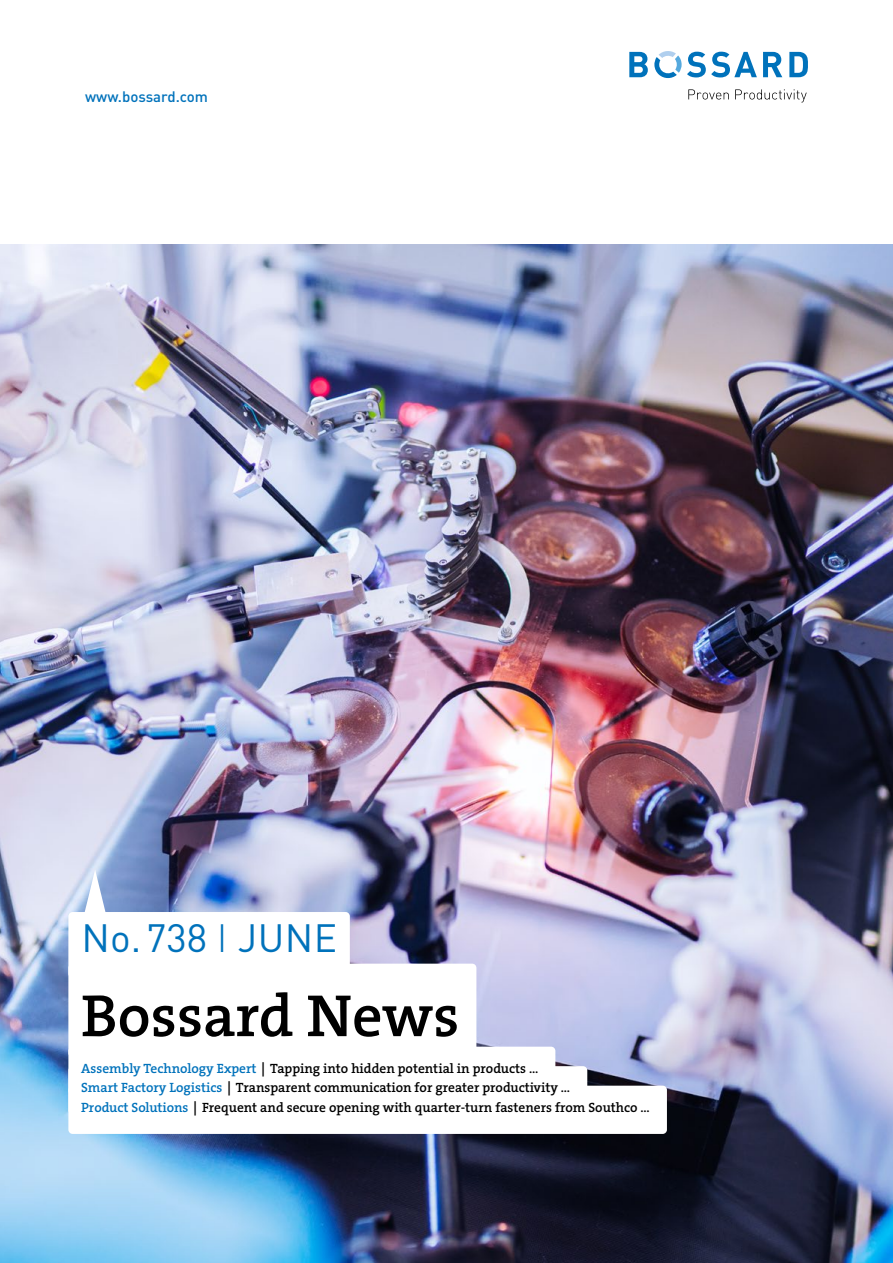
<style>
.page{position:relative;width:893px;height:1263px;background:#fff}
.page>*{position:absolute;margin:0;border:0;box-sizing:border-box;transform-origin:0 0}
.t1{font:60px "The Serif HP6 Se Bld";color:#000}
.t2{font:39px "DINOT";letter-spacing:.005em;color:#0072bb}
.t3{font:500 15px "DINOT";color:#0072bb}
.t4{font:13.5px/19.5px "The Serif HP6 Se Bld";color:#000}
.s1{font-weight:300}
.s2{color:#0072bb}
</style>
<div class="page">
<img style="left:0;top:244px;width:893px;height:1019px">
<svg style="left:688px;top:89px;width:41px;height:11px"></svg>
<svg style="left:735px;top:89px;width:72px;height:13px"></svg>
<svg style="left:629px;top:52px;width:19px;height:25px"></svg>
<svg style="left:763px;top:52px;width:19px;height:25px"></svg>
<svg style="left:789px;top:52px;width:19px;height:25px"></svg>
<svg style="left:654px;top:51px;width:103px;height:28px"></svg>
<svg style="left:77px;top:870px;width:36px;height:42px"></svg>
<div style="left:68px;top:912px;width:282px;height:66px;background:#fff;border-radius:4px"></div>
<div style="left:68px;top:964px;width:408px;height:93px;background:#fff;border-radius:4px"></div>
<div style="left:68px;top:1047px;width:487px;height:48px;background:#fff;border-radius:4px"></div>
<div style="left:68px;top:1066px;width:519px;height:48px;background:#fff;border-radius:4px"></div>
<div style="left:68px;top:1086px;width:599px;height:48px;background:#fff;border-radius:4px"></div>
<p class="t3" style="left:85px;top:87px;width:124px">www.bossard.com</p>
<h2 class="t2" style="left:81px;top:912px;width:257px">No.738 <span class="s1">I</span> JUNE</h2>
<h1 class="t1" style="left:81px;top:976px;width:380px">Bossard News</h1>
<p class="t4" style="left:81px;top:1058px;width:570px"><span class="s2">Assembly Technology Expert</span>•Tapping into hidden potential in products …<br><span class="s2">Smart Factory Logistics</span>•Transparent communication for greater productivity …<br><span class="s2">Product Solutions</span>•Frequent and secure opening with quarter-turn fasteners from Southco …</p>
</div>
